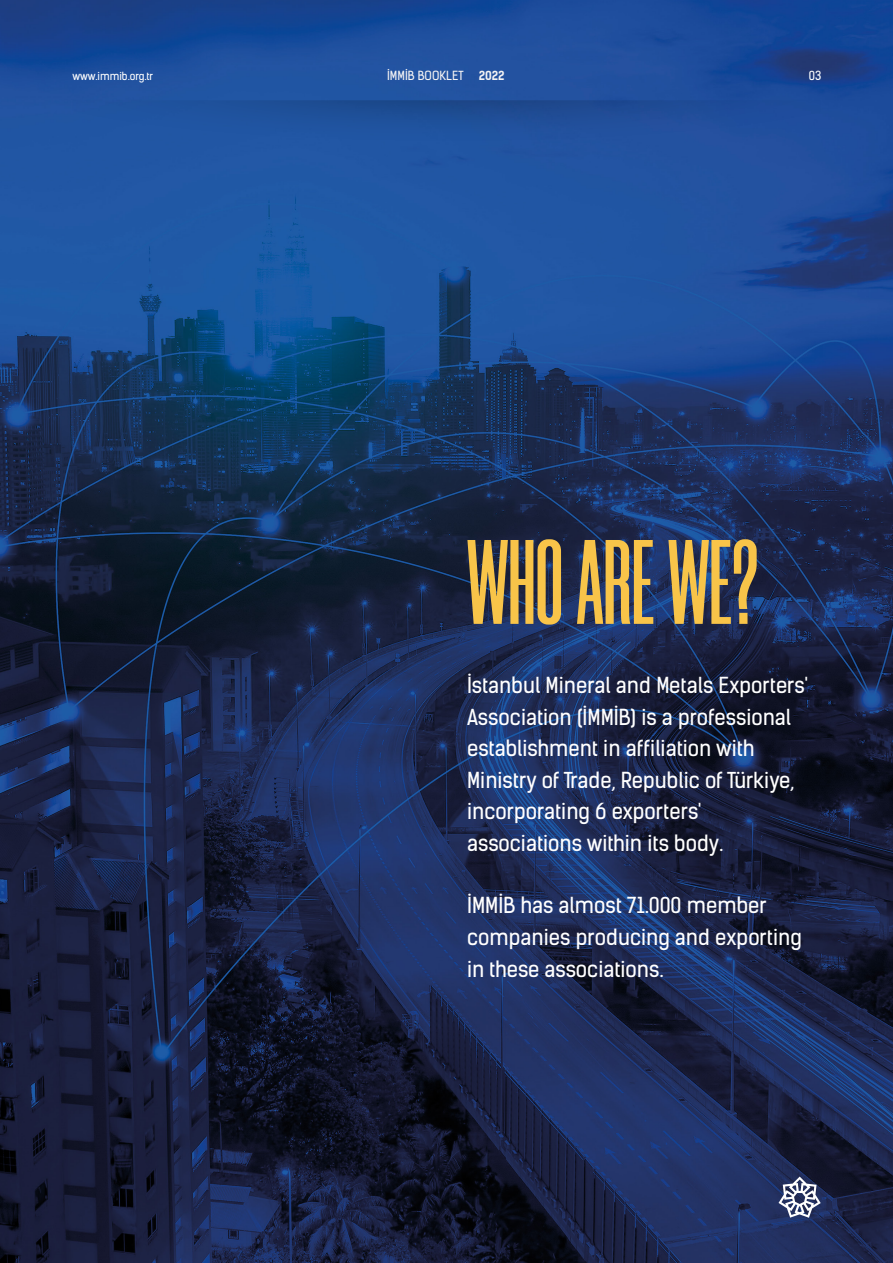
<style>
.page{position:relative;width:893px;height:1263px;background:#fff}
.page>*{position:absolute;margin:0;border:0;box-sizing:border-box;transform-origin:0 0}
.t1{font:600 120px "Morganite";color:#f8c449}
.t2{font:21px/31.5px "Kelson Sans";color:#fff}
.t3{font:12px "Kelson Sans";color:#f4f3f4}
.t4{font:700 12px "Kelson Sans";color:#f4f3f4}
.t5{font:12px "Kelson Sans";color:#fff}
.t6{font:10.5px "Kelson Sans";color:#fff}
</style>
<div class="page">
<img style="left:0;top:0;width:893px;height:1263px">
<svg style="left:778px;top:1176px;width:43px;height:42px"></svg>
<div style="left:72px;top:100px;width:749px;height:69px;background:linear-gradient(to bottom,#1e4d97,#2357a7)"></div>
<p class="t6" style="left:72px;top:70px;width:82px">www.immib.org.tr</p>
<p class="t3" style="left:387px;top:69px;width:78px">İMMİB BOOKLET</p>
<p class="t4" style="left:479px;top:69px;width:27px">2022</p>
<p class="t5" style="left:809px;top:69px;width:14px">03</p>
<h1 class="t1" style="left:467px;top:521px;width:293px">WHO ARE WE?</h1>
<p class="t2" style="left:467px;top:670px;width:342px">İstanbul Mineral and Metals Exporters' Association (İMMİB) is a professional establishment in affiliation with Ministry of Trade, Republic of Türkiye, incorporating 6 exporters' associations within its body.</p>
<p class="t2" style="left:467px;top:889px;width:336px;line-height:32px">İMMİB has almost 71.000 member companies producing and exporting in these associations.</p>
</div>
